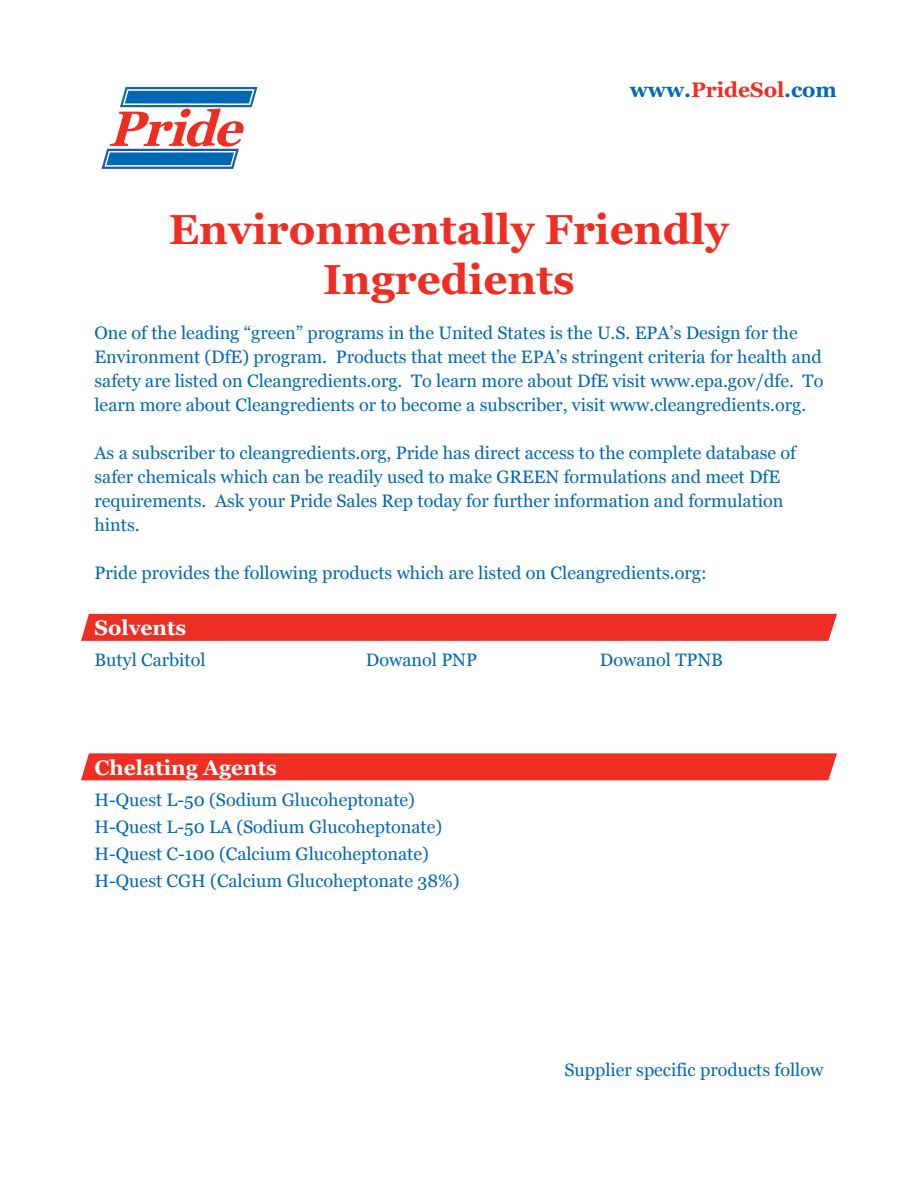
<style>
.page{position:relative;width:918px;height:1188px;background:#fff}
.page>*{position:absolute;margin:0;border:0;box-sizing:border-box;transform-origin:0 0}
.t1{font:700 42px/50.4px "Vani";color:#ee2e22;text-align:center}
.t2{font:700 21px "Vani";color:#fff}
.t3{font:700 21px "Vani";color:#0168b3}
.t4{font:18px/24px "Vani";color:#0168b3}
.s1{color:#ee2e22}
</style>
<div class="page">
<svg style="left:101px;top:87px;width:157px;height:82px"></svg>
<div style="left:81px;top:614px;width:756px;height:27px;background:#ee2e22"></div>
<div style="left:81px;top:753px;width:756px;height:27px;background:#ee2e22"></div>
<p class="t3" style="left:630px;top:77px;width:209px">www.<span class="s1">PrideSol</span>.com</p>
<h1 class="t1" style="left:169px;top:204px;width:561px">Environmentally Friendly<br>Ingredients</h1>
<p class="t4" style="left:94px;top:321px;width:730px">One of the leading “green” programs in the United States is the U.S. EPA’s Design for the Environment (DfE) program. Products that meet the EPA’s stringent criteria for health and safety are listed on Cleangredients.org. To learn more about DfE visit www.epa.gov/dfe. To learn more about Cleangredients or to become a subscriber, visit www.cleangredients.org.</p>
<p class="t4" style="left:94px;top:441px;width:703px">As a subscriber to cleangredients.org, Pride has direct access to the complete database of safer chemicals which can be readily used to make GREEN formulations and meet DfE requirements. Ask your Pride Sales Rep today for further information and formulation hints.</p>
<p class="t4" style="left:94px;top:561px;width:614px">Pride provides the following products which are listed on Cleangredients.org:</p>
<p class="t2" style="left:94px;top:616px;width:93px">Solvents</p>
<p class="t4" style="left:94px;top:648px;width:113px">Butyl Carbitol</p>
<p class="t4" style="left:366px;top:648px;width:113px">Dowanol PNP</p>
<p class="t4" style="left:600px;top:648px;width:125px">Dowanol TPNB</p>
<p class="t2" style="left:94px;top:755px;width:184px">Chelating Agents</p>
<p class="t4" style="left:94px;top:786px;width:367px;line-height:27px">H-Quest L-50 (Sodium Glucoheptonate)<br>H-Quest L-50 LA (Sodium Glucoheptonate)<br>H-Quest C-100 (Calcium Glucoheptonate)<br>H-Quest CGH (Calcium Glucoheptonate 38%)</p>
<p class="t4" style="left:564px;top:1057px;width:261px">Supplier specific products follow</p>
</div>
